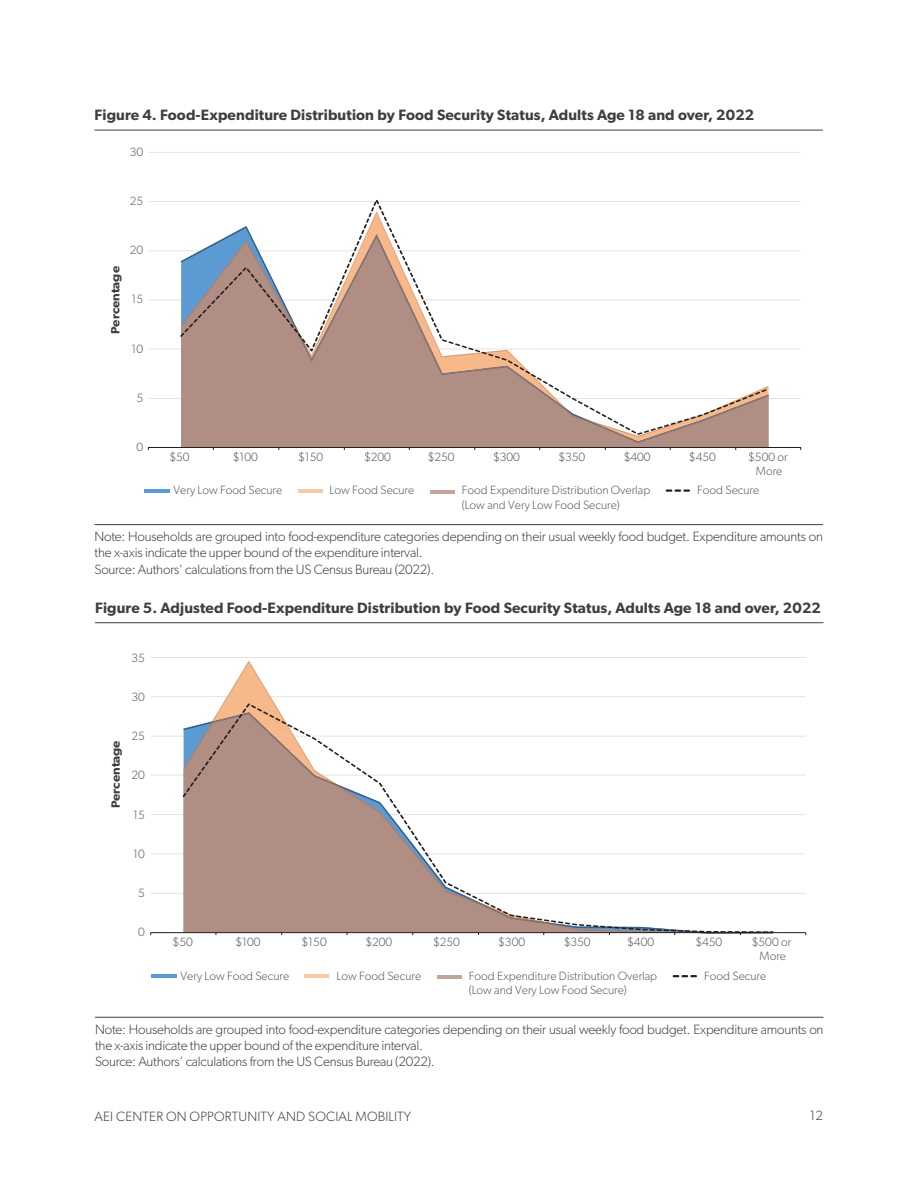
<style>
.page{position:relative;width:918px;height:1188px;background:#fff}
.page>*{position:absolute;margin:0;border:0;box-sizing:border-box;transform-origin:0 0}
.Table_Title_1{font:600 15px "Gibson";letter-spacing:.01em;color:#3e3e3f}
.Table_Source_or_note_first{font:300 13.5px/16.2px "Gibson";letter-spacing:-.015em;color:#3e3e3f}
.Table_Source_or_Note_no_rule_before{font:300 13.5px "Gibson";letter-spacing:-.015em;color:#3e3e3f}
.Table_Source_or_note_first-2{font:300 13.5px "Gibson";letter-spacing:.01em;color:#3e3e3f}
.t1{font:300 12px/14.4px "Gibson";color:#595959;text-align:center}
.t2{font:600 12px "Gibson";color:#3e3e3f;scale:1.08 1}
</style>
<div class="page">
<hr style="left:94px;top:130px;width:729px;height:1px;background:#3e3e3f">
<hr style="left:94px;top:524px;width:729px;height:1px;background:#3e3e3f">
<hr style="left:148px;top:398px;width:653px;height:1px;background:#dad9d8">
<hr style="left:148px;top:349px;width:653px;height:1px;background:#dad9d8">
<hr style="left:148px;top:300px;width:653px;height:1px;background:#dad9d8">
<hr style="left:148px;top:250px;width:653px;height:1px;background:#dad9d8">
<hr style="left:148px;top:201px;width:653px;height:1px;background:#dad9d8">
<hr style="left:148px;top:152px;width:653px;height:1px;background:#dad9d8">
<div style="left:181px;top:436px;width:587px;height:11px;background:#b18e83"></div>
<div style="left:297px;top:436px;width:471px;height:7px;background:#b18e83"></div>
<hr style="left:148px;top:447px;width:653px;height:1px;background:#231f20">
<svg style="left:180px;top:200px;width:587px;height:235px"></svg>
<hr style="left:145px;top:489px;width:25px;height:4px;background:#5c9ad3">
<hr style="left:298px;top:489px;width:24px;height:4px;background:#f9c9a4">
<svg style="left:666px;top:489px;width:24px;height:3px"></svg>
<hr style="left:430px;top:490px;width:25px;height:4px;background:#c2a69b">
<hr style="left:95px;top:622px;width:729px;height:1px;background:#3e3e3f">
<hr style="left:95px;top:1017px;width:729px;height:1px;background:#3e3e3f">
<hr style="left:151px;top:657px;width:655px;height:1px;background:#dad9d8">
<hr style="left:151px;top:696px;width:655px;height:1px;background:#dad9d8">
<hr style="left:151px;top:736px;width:655px;height:1px;background:#dad9d8">
<hr style="left:151px;top:775px;width:655px;height:1px;background:#dad9d8">
<hr style="left:151px;top:814px;width:655px;height:1px;background:#dad9d8">
<hr style="left:151px;top:854px;width:655px;height:1px;background:#dad9d8">
<hr style="left:151px;top:893px;width:655px;height:1px;background:#dad9d8">
<svg style="left:183px;top:660px;width:162px;height:43px"></svg>
<hr style="left:151px;top:932px;width:655px;height:1px;background:#231f20">
<svg style="left:446px;top:933px;width:328px;height:2px"></svg>
<svg style="left:183px;top:703px;width:591px;height:230px"></svg>
<hr style="left:152px;top:974px;width:25px;height:4px;background:#5c9ad3">
<hr style="left:305px;top:974px;width:24px;height:4px;background:#f9c9a4">
<svg style="left:673px;top:975px;width:24px;height:2px"></svg>
<hr style="left:437px;top:975px;width:25px;height:4px;background:#c2a69b">
<p class="Table_Title_1" style="left:94px;top:106px;width:661px">Figure 4. Food-Expenditure Distribution by Food Security Status, Adults Age 18 and over, 2022</p>
<p class="t1" style="left:130px;top:144px;width:15px">30</p>
<p class="t1" style="left:130px;top:194px;width:15px">25</p>
<p class="t2" style="left:108px;top:334px;width:64px;rotate:-90deg">Percentage</p>
<p class="t1" style="left:130px;top:243px;width:15px">20</p>
<p class="t1" style="left:131px;top:292px;width:13px">15</p>
<p class="t1" style="left:131px;top:341px;width:13px">10</p>
<p class="t1" style="left:136px;top:390px;width:8px">5</p>
<p class="t1" style="left:136px;top:440px;width:8px">0</p>
<p class="t1" style="left:169px;top:449px;width:22px">$50</p>
<p class="t1" style="left:233px;top:449px;width:27px">$100</p>
<p class="t1" style="left:298px;top:449px;width:27px">$150</p>
<p class="t1" style="left:364px;top:449px;width:28px">$200</p>
<p class="t1" style="left:428px;top:449px;width:28px">$250</p>
<p class="t1" style="left:493px;top:449px;width:28px">$300</p>
<p class="t1" style="left:558px;top:449px;width:28px">$350</p>
<p class="t1" style="left:624px;top:449px;width:28px">$400</p>
<p class="t1" style="left:689px;top:449px;width:28px">$450</p>
<p class="t1" style="left:748px;top:449px;width:41px">$500 or<br>More</p>
<p class="t1" style="left:174px;top:483px;width:110px">Very Low Food Secure</p>
<p class="t1" style="left:330px;top:483px;width:86px">Low Food Secure</p>
<p class="t1" style="left:462px;top:483px;width:190px">Food Expenditure Distribution Overlap</p>
<p class="t1" style="left:697px;top:483px;width:64px">Food Secure</p>
<p class="t1" style="left:462px;top:497px;width:159px">(Low and Very Low Food Secure)</p>
<p class="Table_Source_or_note_first" style="left:94px;top:528px;width:730px">Note: Households are grouped into food-expenditure categories depending on their usual weekly food budget. Expenditure amounts on the x-axis indicate the upper bound of the expenditure interval.</p>
<p class="Table_Source_or_Note_no_rule_before" style="left:94px;top:561px;width:341px">Source: Authors’ calculations from the US Census Bureau (2022).</p>
<p class="Table_Title_1" style="left:95px;top:598px;width:727px">Figure 5. Adjusted Food-Expenditure Distribution by Food Security Status, Adults Age 18 and over, 2022</p>
<p class="t1" style="left:132px;top:650px;width:15px">35</p>
<p class="t1" style="left:132px;top:689px;width:15px">30</p>
<p class="t2" style="left:109px;top:808px;width:64px;rotate:-90deg">Percentage</p>
<p class="t1" style="left:132px;top:729px;width:15px">25</p>
<p class="t1" style="left:132px;top:768px;width:15px">20</p>
<p class="t1" style="left:133px;top:807px;width:13px">15</p>
<p class="t1" style="left:133px;top:846px;width:13px">10</p>
<p class="t1" style="left:138px;top:885px;width:8px">5</p>
<p class="t1" style="left:138px;top:925px;width:8px">0</p>
<p class="t1" style="left:173px;top:934px;width:22px">$50</p>
<p class="t1" style="left:235px;top:934px;width:27px">$100</p>
<p class="t1" style="left:302px;top:934px;width:27px">$150</p>
<p class="t1" style="left:365px;top:934px;width:28px">$200</p>
<p class="t1" style="left:433px;top:934px;width:28px">$250</p>
<p class="t1" style="left:498px;top:934px;width:28px">$300</p>
<p class="t1" style="left:564px;top:934px;width:28px">$350</p>
<p class="t1" style="left:627px;top:934px;width:28px">$400</p>
<p class="t1" style="left:695px;top:934px;width:28px">$450</p>
<p class="t1" style="left:752px;top:934px;width:41px">$500 or<br>More</p>
<p class="t1" style="left:181px;top:969px;width:110px">Very Low Food Secure</p>
<p class="t1" style="left:337px;top:968px;width:86px">Low Food Secure</p>
<p class="t1" style="left:469px;top:969px;width:190px">Food Expenditure Distribution Overlap</p>
<p class="t1" style="left:704px;top:968px;width:64px">Food Secure</p>
<p class="t1" style="left:469px;top:983px;width:159px">(Low and Very Low Food Secure)</p>
<p class="Table_Source_or_note_first" style="left:95px;top:1021px;width:730px">Note: Households are grouped into food-expenditure categories depending on their usual weekly food budget. Expenditure amounts on the x-axis indicate the upper bound of the expenditure interval.</p>
<p class="Table_Source_or_Note_no_rule_before" style="left:95px;top:1053px;width:341px">Source: Authors’ calculations from the US Census Bureau (2022).</p>
<p class="Table_Source_or_note_first-2" style="left:94px;top:1108px;width:318px">AEI CENTER ON OPPORTUNITY AND SOCIAL MOBILITY</p>
<p class="Table_Source_or_note_first" style="left:810px;top:1107px;width:15px">12</p>
</div>
